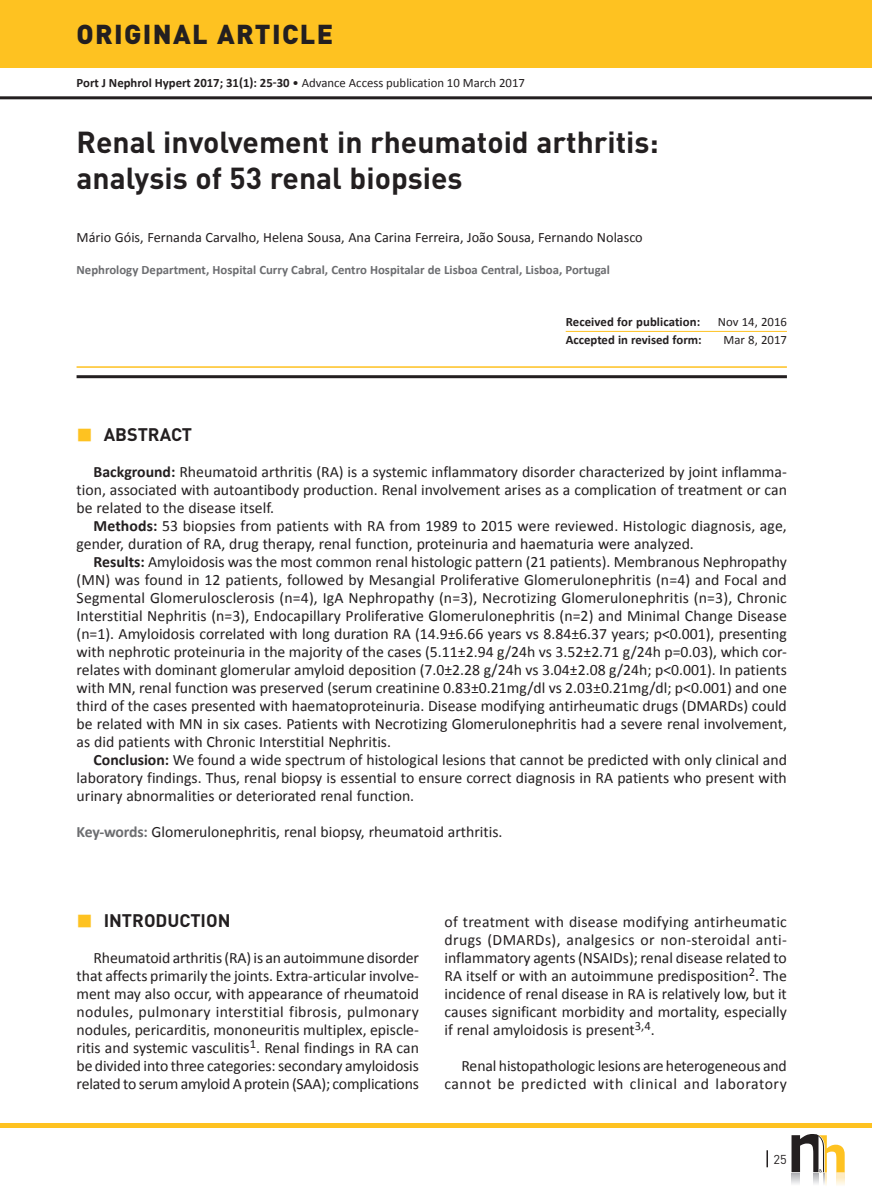
<style>
.page{position:relative;width:872px;height:1191px;background:#fff}
.page>*{position:absolute;margin:0;border:0;box-sizing:border-box;transform-origin:0 0}
.t1{font:700 30px/36px "DIN";color:#231f20}
.t2{font:900 27px "DIN";letter-spacing:.05em;color:#231f20}
.t3{font:700 18px "DIN";color:#231f20}
.t4{font:15.75px/18px "Calibri";color:#231f20;text-align:justify}
.t5{font:14.25px "Calibri";color:#231f20}
.t6{font:12.75px "Calibri";color:#231f20}
.t7{font:700 12.75px "Calibri";color:#6c6d70}
.t8{font:700 12.75px "Calibri";color:#231f20}
.t9{font:12.75px "DIN";color:#231f20}
.s1{font-weight:700}
.s2{font-weight:700;color:#6c6d70}
</style>
<div class="page">
<hr style="left:0;top:96px;width:872px;height:3px;background:#231f20">
<hr style="left:0;top:1123px;width:872px;height:4px;background:#fec221">
<div style="left:0;top:0;width:872px;height:68px;background:#fec221"></div>
<svg style="left:791px;top:1134px;width:53px;height:51px"></svg>
<svg style="left:766px;top:1150px;width:2px;height:17px"></svg>
<hr style="left:566px;top:331px;width:221px;height:1px;background:#fec221">
<hr style="left:77px;top:366px;width:710px;height:2px;background:#fec221">
<hr style="left:77px;top:375px;width:710px;height:3px;background:#231f20">
<h2 class="t2" style="left:77px;top:16px;width:258px">ORIGINAL ARTICLE</h2>
<p class="t6" style="left:77px;top:75px;width:450px"><span class="s1">Port J Nephrol Hypert 2017; 31(1): 25-30</span> • Advance Access publication 10 March 2017</p>
<h1 class="t1" style="left:77px;top:123px;width:584px">Renal involvement in rheumatoid arthritis: analysis of 53 renal biopsies</h1>
<p class="t5" style="left:77px;top:229px;width:567px">Mário Góis, Fernanda Carvalho, Helena Sousa, Ana Carina Ferreira, João Sousa, Fernando Nolasco</p>
<p class="t7" style="left:77px;top:262px;width:535px">Nephrology Department, Hospital Curry Cabral, Centro Hospitalar de Lisboa Central, Lisboa, Portugal</p>
<p class="t8" style="left:566px;top:313px;width:136px">Received for publication:</p>
<p class="t6" style="left:718px;top:313px;width:70px">Nov 14, 2016</p>
<p class="t8" style="left:566px;top:331px;width:137px">Accepted in revised form:</p>
<p class="t6" style="left:723px;top:331px;width:65px">Mar 8, 2017</p>
<p class="t3" style="left:104px;top:423px;width:90px">ABSTRACT</p>
<p class="t4" style="left:77px;top:462px;width:712px;text-indent:17px"><span class="s1">Background:</span> Rheumatoid arthritis (RA) is a systemic inflammatory disorder characterized by joint inflamma&shy;tion, associated with autoantibody production. Renal involvement arises as a complication of treatment or can be related to the disease itself.</p>
<p class="t4" style="left:77px;top:516px;width:712px;text-indent:17px"><span class="s1">Methods:</span> 53 biopsies from patients with RA from 1989 to 2015 were reviewed. Histologic diagnosis, age, gender, duration of RA, drug therapy, renal function, proteinuria and haematuria were analyzed.</p>
<p class="t4" style="left:77px;top:552px;width:712px;text-indent:17px"><span class="s1">Results:</span> Amyloidosis was the most common renal histologic pattern (21 patients). Membranous Nephropathy (MN) was found in 12 patients, followed by Mesangial Proliferative Glomerulonephritis (n=4) and Focal and Segmental Glomerulosclerosis (n=4), IgA Nephropathy (n=3), Necrotizing Glomerulonephritis (n=3), Chronic Interstitial Nephritis (n=3), Endocapillary Proliferative Glomerulonephritis (n=2) and Minimal Change Disease (n=1). Amyloidosis correlated with long duration RA (14.9±6.66 years vs 8.84±6.37 years; p&lt;0.001), presenting with nephrotic proteinuria in the majority of the cases (5.11±2.94 g/24h vs 3.52±2.71 g/24h p=0.03), which cor&shy;relates with dominant glomerular amyloid deposition (7.0±2.28 g/24h vs 3.04±2.08 g/24h; p&lt;0.001). In patients with MN, renal function was preserved (serum creatinine 0.83±0.21mg/dl vs 2.03±0.21mg/dl; p&lt;0.001) and one third of the cases presented with haematoproteinuria. Disease modifying antirheumatic drugs (DMARDs) could be related with MN in six cases. Patients with Necrotizing Glomerulonephritis had a severe renal involvement, as did patients with Chronic Interstitial Nephritis.</p>
<p class="t4" style="left:77px;top:750px;width:712px;text-indent:17px"><span class="s1">Conclusion:</span> We found a wide spectrum of histological lesions that cannot be predicted with only clinical and laboratory findings. Thus, renal biopsy is essential to ensure correct diagnosis in RA patients who present with urinary abnormalities or deteriorated renal function.</p>
<p class="t4" style="left:77px;top:822px;width:427px"><span class="s2">Key-words:</span> Glomerulonephritis, renal biopsy, rheumatoid arthritis.</p>
<p class="t3" style="left:104px;top:909px;width:128px">INTRODUCTION</p>
<p class="t4" style="left:77px;top:948px;width:344px;text-indent:17px">Rheumatoid arthritis (RA) is an autoimmune disorder that affects primarily the joints. Extra-articular involve&shy;ment may also occur, with appearance of rheumatoid nodules, pulmonary interstitial fibrosis, pulmonary nodules, pericarditis, mononeuritis multiplex, episcle&shy;ritis and systemic vasculitis<sup>1</sup>. Renal findings in RA can be divided into three categories: secondary amyloidosis related to serum amyloid A protein (SAA); complications</p>
<p class="t4" style="left:444px;top:912px;width:344px">of treatment with disease modifying antirheumatic drugs (DMARDs), analgesics or non-steroidal anti&shy;inflammatory agents (NSAIDs); renal disease related to RA itself or with an autoimmune predisposition<sup>2</sup>. The incidence of renal disease in RA is relatively low, but it causes significant morbidity and mortality, especially if renal amyloidosis is present<sup>3,4</sup>.</p>
<p class="t4" style="left:444px;top:1056px;width:344px;text-align:right">Renal histopathologic lesions are heterogeneous and cannot be predicted with clinical and laboratory</p>
<p class="t9" style="left:773px;top:1151px;width:15px">25</p>
</div>
